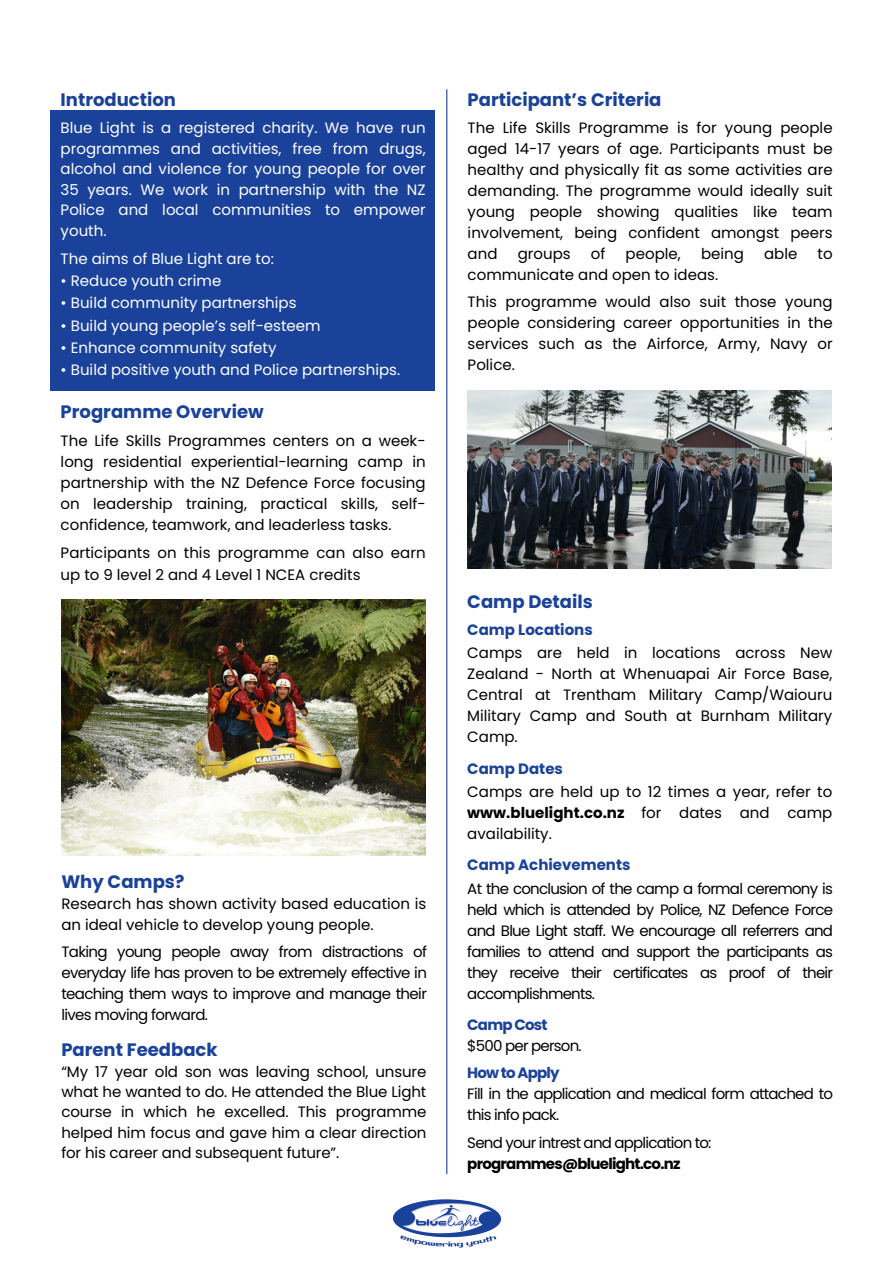
<style>
.page{position:relative;width:894px;height:1264px;background:#fff}
.page>*{position:absolute;margin:0;border:0;box-sizing:border-box;transform-origin:0 0}
.t1{font:700 18px "Poppins";color:#1b429a}
.t2{font:15px/21px "Poppins";color:#000;text-align:justify}
.t3{font:15px/20.5px "Poppins";color:#fff;text-align:justify}
.t4{font:15px/21px "Poppins";letter-spacing:-.05em;color:#000}
.t5{font:700 15px "Poppins";color:#1b429a}
.t6{font:700 15px "Poppins";letter-spacing:-.05em;color:#000}
.t7{font:700 15px "Poppins";letter-spacing:-.05em;color:#1b429a}
.s1{font-weight:700}
</style>
<div class="page">
<hr style="left:446px;top:89px;width:1px;height:1085px;background:#1b429a">
<img style="left:61px;top:599px;width:364px;height:256px">
<img style="left:467px;top:390px;width:364px;height:178px">
<img style="left:393px;top:1199px;width:108px;height:49px">
<div style="left:51px;top:110px;width:383px;height:280px;background:#1b429a"></div>
<p class="t1" style="left:61px;top:87px;width:117px">Introduction</p>
<p class="t3" style="left:61px;top:117px;width:366px">Blue Light is a registered charity. We have run programmes and activities, free from drugs, alcohol and violence for young people for over 35 years. We work in partnership with the NZ Police and local communities to empower youth.</p>
<p class="t3" style="left:61px;top:249px;width:215px">The aims of Blue Light are to:</p>
<p class="t3" style="left:61px;top:271px;width:162px">• Reduce youth crime</p>
<p class="t3" style="left:61px;top:293px;width:237px">• Build community partnerships</p>
<p class="t3" style="left:61px;top:315px;width:261px">• Build young people’s self-esteem</p>
<p class="t3" style="left:61px;top:337px;width:217px">• Enhance community safety</p>
<p class="t3" style="left:61px;top:359px;width:341px">• Build positive youth and Police partnerships.</p>
<p class="t1" style="left:61px;top:399px;width:205px">Programme Overview</p>
<p class="t2" style="left:61px;top:430px;width:366px">The Life Skills Programmes centers on a week&shy;long residential experiential-learning camp in partnership with the NZ Defence Force focusing on leadership training, practical skills, self&shy;confidence, teamwork, and leaderless tasks.</p>
<p class="t2" style="left:61px;top:541px;width:366px;line-height:22.5px">Participants on this programme can also earn up to 9 level 2 and 4 Level 1 NCEA credits</p>
<p class="t1" style="left:61px;top:868px;width:125px">Why Camps?</p>
<p class="t2" style="left:61px;top:893px;width:366px">Research has shown activity based education is an ideal vehicle to develop young people.</p>
<p class="t2" style="left:61px;top:941px;width:367px">Taking young people away from distractions of everyday life has proven to be extremely effective in teaching them ways to improve and manage their lives moving forward.</p>
<p class="t1" style="left:61px;top:1037px;width:158px">Parent Feedback</p>
<p class="t2" style="left:61px;top:1061px;width:366px;line-height:20.2px">“My 17 year old son was leaving school, unsure what he wanted to do. He attended the Blue Light course in which he excelled. This programme helped him focus and gave him a clear direction for his career and subsequent future”.</p>
<p class="t1" style="left:467px;top:87px;width:195px">Participant’s Criteria</p>
<p class="t2" style="left:467px;top:117px;width:366px">The Life Skills Programme is for young people aged 14-17 years of age. Participants must be healthy and physically fit as some activities are demanding. The programme would ideally suit young people showing qualities like team involvement, being confident amongst peers and</p>
<p class="t2" style="left:517px;top:243px;width:54px">groups</p>
<p class="t2" style="left:590px;top:243px;width:16px">of</p>
<p class="t2" style="left:625px;top:243px;width:57px">people,</p>
<p class="t2" style="left:700px;top:243px;width:44px">being</p>
<p class="t2" style="left:763px;top:243px;width:35px">able</p>
<p class="t2" style="left:817px;top:243px;width:17px">to</p>
<p class="t2" style="left:467px;top:261px;width:366px;line-height:27px">communicate and open to ideas.<br>This programme would also suit those young</p>
<p class="t2" style="left:467px;top:312px;width:366px">people considering career opportunities in the services such as the Airforce, Army, Navy or Police.</p>
<p class="t1" style="left:467px;top:589px;width:127px">Camp Details</p>
<p class="t5" style="left:467px;top:619px;width:127px">Camp Locations</p>
<p class="t2" style="left:467px;top:642px;width:366px">Camps are held in locations across New Zealand - North at Whenuapai Air Force Base, Central at Trentham Military Camp/Waiouru Military Camp and South at Burnham Military Camp.</p>
<p class="t5" style="left:467px;top:758px;width:97px">Camp Dates</p>
<p class="t2" style="left:467px;top:781px;width:366px">Camps are held up to 12 times a year, refer to <span class="s1">www.bluelight.co.nz</span> for dates and camp availability.</p>
<p class="t5" style="left:467px;top:854px;width:165px">Camp Achievements</p>
<p class="t2" style="left:467px;top:877px;width:367px">At the conclusion of the camp a formal ceremony is held which is attended by Police, NZ Defence Force and Blue Light staff. We encourage all referrers and families to attend and support the participants as they receive their certificates as proof of their accomplishments.</p>
<p class="t7" style="left:467px;top:1014px;width:82px">Camp Cost</p>
<p class="t4" style="left:467px;top:1035px;width:116px">$500 per person.</p>
<p class="t7" style="left:467px;top:1062px;width:94px">How to Apply</p>
<p class="t4" style="left:467px;top:1083px;width:367px">Fill in the application and medical form attached to this info pack.</p>
<p class="t4" style="left:467px;top:1131px;width:246px">Send your intrest and application to:</p>
<p class="t6" style="left:467px;top:1152px;width:215px">programmes@bluelight.co.nz</p>
</div>
